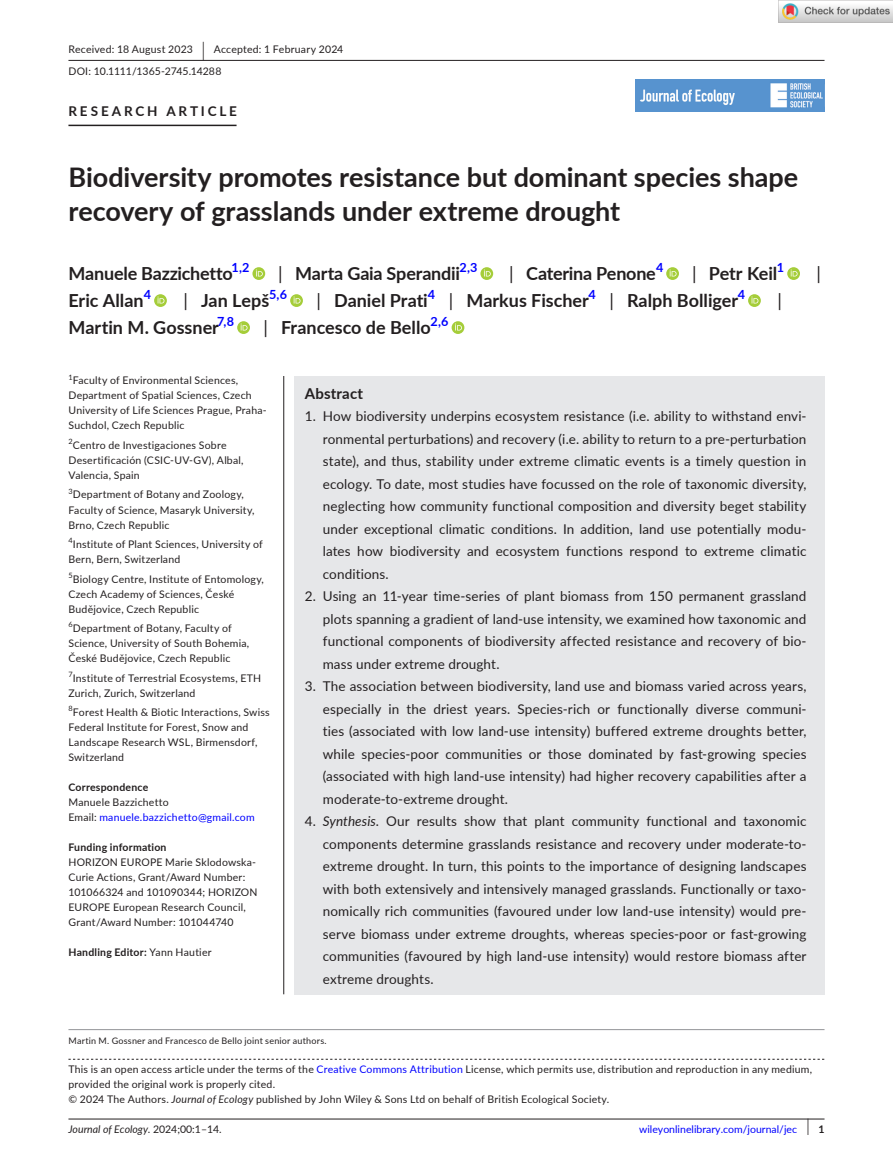
<style>
.page{position:relative;width:893px;height:1174px;background:#fff}
.page>*{position:absolute;margin:0;border:0;box-sizing:border-box;transform-origin:0 0}
.t1{font:700 27px/34.5px "Lato";color:#231f20}
.t2{font:700 18px "Lato";letter-spacing:-.005em;color:#231f20}
.t3{font:18px "Lato";color:#231f20}
.t4{font:700 15px "Lato";letter-spacing:.015em;color:#231f20}
.t5{font:13.5px/22.5px "Lato";letter-spacing:.01em;color:#231f20;text-align:justify}
.t6{font:700 13.5px "Lato";letter-spacing:.21em;color:#231f20}
.t7{font:700 12.6px "Lato";color:#00f}
.t8{font:10.5px/15px "Lato";letter-spacing:.02em;color:#231f20}
.t9{font:10.5px/15px "Lato";letter-spacing:.015em;color:#00f}
.t10{font:700 10.5px "Lato";letter-spacing:.02em;color:#231f20}
.t11{font:italic 10.5px "Lato";color:#231f20}
.t12{font:9px "Lato";letter-spacing:.025em;color:#231f20}
.t13{font:7.35px "Lato";color:#231f20}
.s1{font-size:19.65px}
.s2{font-weight:400}
.s3{color:#231f20}
.s4{font-style:italic}
.s5{color:#00f}
.s6{font-style:normal}
.s7{font-size:17.4px;color:#231f20}
.s8{font-weight:700;color:#231f20}
</style>
<div class="page">
<hr style="left:68px;top:1118px;width:756px;height:1px;background:#231f20">
<img style="left:635px;top:79px;width:189px;height:33px">
<hr style="left:68px;top:60px;width:756px;height:1px;background:#231f20">
<hr style="left:68px;top:125px;width:169px;height:1px;background:#231f20">
<svg style="left:252px;top:267px;width:13px;height:13px"></svg>
<svg style="left:256px;top:269px;width:7px;height:7px"></svg>
<svg style="left:480px;top:267px;width:13px;height:13px"></svg>
<svg style="left:484px;top:269px;width:7px;height:7px"></svg>
<svg style="left:666px;top:267px;width:13px;height:13px"></svg>
<svg style="left:670px;top:269px;width:6px;height:7px"></svg>
<svg style="left:787px;top:267px;width:13px;height:13px"></svg>
<svg style="left:791px;top:269px;width:7px;height:7px"></svg>
<svg style="left:154px;top:294px;width:13px;height:13px"></svg>
<svg style="left:158px;top:296px;width:6px;height:7px"></svg>
<svg style="left:290px;top:294px;width:13px;height:13px"></svg>
<svg style="left:294px;top:296px;width:6px;height:7px"></svg>
<svg style="left:748px;top:294px;width:13px;height:13px"></svg>
<svg style="left:751px;top:296px;width:7px;height:7px"></svg>
<svg style="left:237px;top:321px;width:13px;height:13px"></svg>
<svg style="left:241px;top:323px;width:7px;height:7px"></svg>
<svg style="left:452px;top:321px;width:12px;height:13px"></svg>
<svg style="left:455px;top:323px;width:7px;height:7px"></svg>
<svg style="left:68px;top:1058px;width:756px;height:1px"></svg>
<hr style="left:68px;top:1029px;width:756px;height:1px;background:#939598">
<div style="left:294px;top:376px;width:530px;height:618px;background:#e6e7e9"></div>
<hr style="left:283px;top:376px;width:1px;height:618px;background:#231f20">
<img style="left:779px;top:0;width:114px;height:23px">
<p class="t8" style="left:68px;top:38px;width:276px;line-height:21.8px">Received: 18 August 2023 <span class="s1">|</span> Accepted: 1 February 2024<br>DOI: 10.1111/1365-2745.14288</p>
<p class="t6" style="left:68px;top:101px;width:170px">RESEARCH ARTICLE</p>
<h1 class="t1" style="left:68px;top:159px;width:731px">Biodiversity promotes resistance but dominant species shape recovery of grasslands under extreme drought</h1>
<h2 class="t2" style="left:68px;top:260px;width:166px">Manuele Bazzichetto</h2>
<p class="t7" style="left:232px;top:258px;width:20px">1,2</p>
<h2 class="t2" style="left:278px;top:260px;width:183px"><span class="s2">|</span> Marta Gaia Sperandii</h2>
<p class="t7" style="left:460px;top:258px;width:20px">2,3</p>
<h2 class="t2" style="left:509px;top:260px;width:148px"><span class="s2">|</span> Caterina Penone</h2>
<p class="t7" style="left:656px;top:258px;width:9px">4</p>
<h2 class="t2" style="left:692px;top:260px;width:87px"><span class="s2">|</span> Petr Keil</h2>
<p class="t7" style="left:777px;top:258px;width:9px">1</p>
<h2 class="t3" style="left:816px;top:260px;width:6px">|</h2>
<h2 class="t2" style="left:68px;top:287px;width:77px">Eric Allan</h2>
<p class="t7" style="left:144px;top:285px;width:9px">4</p>
<h2 class="t2" style="left:183px;top:287px;width:87px"><span class="s2">|</span> Jan Lepš</h2>
<p class="t7" style="left:269px;top:285px;width:19px">5,6</p>
<h2 class="t2" style="left:316px;top:287px;width:113px"><span class="s2">|</span> Daniel Prati</h2>
<p class="t7" style="left:428px;top:285px;width:9px">4</p>
<h2 class="t2" style="left:449px;top:287px;width:142px"><span class="s2">|</span> Markus Fischer</h2>
<p class="t7" style="left:589px;top:285px;width:9px">4</p>
<h2 class="t2" style="left:609px;top:287px;width:130px"><span class="s2">|</span> Ralph Bolliger</h2>
<p class="t7" style="left:738px;top:285px;width:9px">4</p>
<h2 class="t3" style="left:777px;top:287px;width:6px">|</h2>
<h2 class="t2" style="left:68px;top:314px;width:152px">Martin M. Gossner</h2>
<p class="t7" style="left:217px;top:312px;width:18px">7,8</p>
<h2 class="t2" style="left:263px;top:314px;width:169px"><span class="s2">|</span> Francesco de Bello</h2>
<p class="t7" style="left:430px;top:312px;width:20px">2,6</p>
<p class="t13" style="left:68px;top:372px;width:6px">1</p>
<p class="t8" style="left:68px;top:373px;width:200px;text-indent:4px">Faculty of Environmental Sciences, Department of Spatial Sciences, Czech University of Life Sciences Prague, Praha-Suchdol, Czech Republic</p>
<p class="t8" style="left:68px;top:437px;width:177px"><sup>2</sup>Centro de Investigaciones Sobre<br>Desertificación (CSIC-UV-GV), Albal,<br>Valencia, Spain</p>
<p class="t8" style="left:68px;top:487px;width:188px"><sup>3</sup>Department of Botany and Zoology,<br>Faculty of Science, Masaryk University,<br>Brno, Czech Republic</p>
<p class="t8" style="left:68px;top:536px;width:196px"><sup>4</sup>Institute of Plant Sciences, University of<br>Bern, Bern, Switzerland</p>
<p class="t8" style="left:68px;top:571px;width:197px"><sup>5</sup>Biology Centre, Institute of Entomology,<br>Czech Academy of Sciences, České<br>Budějovice, Czech Republic</p>
<p class="t8" style="left:68px;top:620px;width:182px"><sup>6</sup>Department of Botany, Faculty of<br>Science, University of South Bohemia,<br>České Budějovice, Czech Republic</p>
<p class="t8" style="left:68px;top:670px;width:194px"><sup>7</sup>Institute of Terrestrial Ecosystems, ETH<br>Zurich, Zurich, Switzerland</p>
<p class="t8" style="left:68px;top:704px;width:203px"><sup>8</sup>Forest Health &amp; Biotic Interactions, Swiss Federal Institute for Forest, Snow and Landscape Research WSL, Birmensdorf, Switzerland</p>
<p class="t10" style="left:68px;top:779px;width:81px">Correspondence</p>
<p class="t9" style="left:68px;top:794px;width:188px"><span class="s3">Manuele Bazzichetto<br>Email:</span> manuele.bazzichetto@gmail.com</p>
<p class="t10" style="left:68px;top:839px;width:100px">Funding information</p>
<p class="t8" style="left:68px;top:854px;width:191px">HORIZON EUROPE Marie Sklodowska-Curie Actions, Grant/Award Number:<br>101066324 and 101090344; HORIZON EUROPE European Research Council, Grant/Award Number: 101044740</p>
<p class="t10" style="left:68px;top:944px;width:145px">Handling Editor: <span class="s2">Yann Hautier</span></p>
<p class="t4" style="left:305px;top:382px;width:60px">Abstract</p>
<p class="t5" style="left:323px;top:404px;width:485px;text-indent:-18px">1. How biodiversity underpins ecosystem resistance (i.e. ability to withstand envi&shy;ronmental perturbations) and recovery (i.e. ability to return to a pre-perturbation state), and thus, stability under extreme climatic events is a timely question in ecology. To date, most studies have focussed on the role of taxonomic diversity, neglecting how community functional composition and diversity beget stability under exceptional climatic conditions. In addition, land use potentially modu&shy;lates how biodiversity and ecosystem functions respond to extreme climatic conditions.</p>
<p class="t5" style="left:323px;top:584px;width:485px;text-indent:-18px">2. Using an 11-year time-series of plant biomass from 150 permanent grassland plots spanning a gradient of land-use intensity, we examined how taxonomic and functional components of biodiversity affected resistance and recovery of bio&shy;mass under extreme drought.</p>
<p class="t5" style="left:323px;top:674px;width:485px;text-indent:-18px">3. The association between biodiversity, land use and biomass varied across years, especially in the driest years. Species-rich or functionally diverse communi&shy;ties (associated with low land-use intensity) buffered extreme droughts better, while species-poor communities or those dominated by fast-growing species (associated with high land-use intensity) had higher recovery capabilities after a moderate-to-extreme drought.</p>
<p class="t5" style="left:323px;top:809px;width:485px;text-indent:-18px">4. <span class="s4">Synthesis</span>. Our results show that plant community functional and taxonomic components determine grasslands resistance and recovery under moderate-to&shy;extreme drought. In turn, this points to the importance of designing landscapes with both extensively and intensively managed grasslands. Functionally or taxo&shy;nomically rich communities (favoured under low land-use intensity) would pre&shy;serve biomass under extreme droughts, whereas species-poor or fast-growing communities (favoured by high land-use intensity) would restore biomass after extreme droughts.</p>
<p class="t12" style="left:68px;top:1033px;width:260px">Martin M. Gossner and Francesco de Bello joint senior authors.</p>
<p class="t8" style="left:68px;top:1061px;width:745px">This is an open access article under the terms of the <span class="s5">Creative Commons Attribution</span> License, which permits use, distribution and reproduction in any medium, provided the original work is properly cited.<br>© 2024 The Authors. <span class="s4">Journal of Ecology</span> published by John Wiley &amp; Sons Ltd on behalf of British Ecological Society.</p>
<p class="t11" style="left:68px;top:1121px;width:155px">Journal of Ecology. <span class="s6">2024;00:1–14.</span></p>
<p class="t9" style="left:639px;top:1121px;width:187px">wileyonlinelibrary.com/journal/jec <span class="s7">|</span> <span class="s8">1</span></p>
</div>
